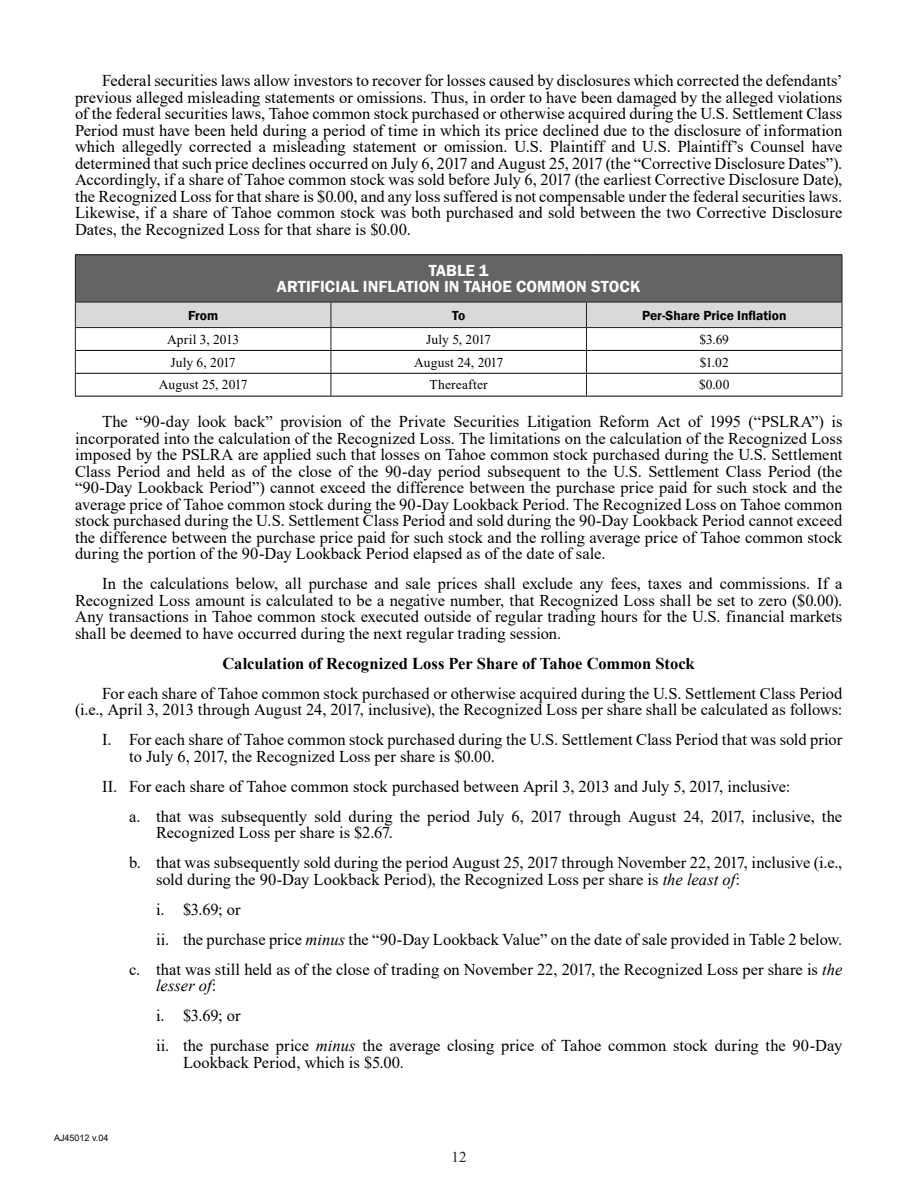
<style>
.page{position:relative;width:918px;height:1188px;background:#fff}
.page>*{position:absolute;margin:0;border:0;box-sizing:border-box;transform-origin:0 0}
.Body_Copy{font:16.5px/16.5px "Times New Roman";color:#000}
.Body_Copy-2{font:700 16.5px "Times New Roman";color:#000}
.t1{font:600 16.5px "Franklin Gothic";letter-spacing:.005em;color:#fff}
.t2{font:15px "Times New Roman";color:#231f20}
.Body_Numbered_List{font:13.5px "Times New Roman";letter-spacing:.005em;color:#000}
.Body_Table_Header{font:600 13.5px "Franklin Gothic";color:#000}
.t3{font:9px "Arial";color:#000}
.s1{font-style:italic}
</style>
<div class="page">
<div style="left:75px;top:255px;width:767px;height:47px;background:#646464"></div>
<hr style="left:75px;top:254px;width:256px;height:1px;background:#231f20">
<hr style="left:75px;top:255px;width:1px;height:47px;background:#231f20">
<hr style="left:331px;top:254px;width:255px;height:1px;background:#231f20">
<hr style="left:586px;top:254px;width:256px;height:1px;background:#231f20">
<hr style="left:842px;top:255px;width:1px;height:47px;background:#231f20">
<svg style="left:75px;top:302px;width:768px;height:94px"></svg>
<hr style="left:76px;top:350px;width:255px;height:1px;background:#000">
<hr style="left:331px;top:350px;width:255px;height:1px;background:#000">
<hr style="left:586px;top:350px;width:256px;height:1px;background:#000">
<hr style="left:76px;top:373px;width:255px;height:1px;background:#000">
<hr style="left:331px;top:373px;width:255px;height:1px;background:#000">
<hr style="left:586px;top:373px;width:256px;height:1px;background:#000">
<hr style="left:75px;top:396px;width:256px;height:1px;background:#000">
<hr style="left:331px;top:396px;width:255px;height:1px;background:#000">
<hr style="left:586px;top:396px;width:256px;height:1px;background:#000">
<p class="Body_Copy" style="left:75px;top:72px;width:769px;text-align:justify;text-indent:27px">Federal securities laws allow investors to recover for losses caused by disclosures which corrected the defendants’ previous alleged misleading statements or omissions. Thus, in order to have been damaged by the alleged violations of the federal securities laws, Tahoe common stock purchased or otherwise acquired during the U.S. Settlement Class Period must have been held during a period of time in which its price declined due to the disclosure of information which allegedly corrected a misleading statement or omission. U.S. Plaintiff and U.S. Plaintiff’s Counsel have determined that such price declines occurred on July 6, 2017 and August 25, 2017 (the “Corrective Disclosure Dates”).<br>Accordingly, if a share of Tahoe common stock was sold before July 6, 2017 (the earliest Corrective Disclosure Date), the Recognized Loss for that share is $0.00, and any loss suffered is not compensable under the federal securities laws.<br>Likewise, if a share of Tahoe common stock was both purchased and sold between the two Corrective Disclosure Dates, the Recognized Loss for that share is $0.00.</p>
<h1 class="t1" style="left:429px;top:260px;width:61px">TABLE 1</h1>
<h1 class="t1" style="left:277px;top:277px;width:365px">ARTIFICIAL INFLATION IN TAHOE COMMON STOCK</h1>
<p class="Body_Table_Header" style="left:188px;top:307px;width:32px">From</p>
<p class="Body_Table_Header" style="left:452px;top:307px;width:15px">To</p>
<p class="Body_Table_Header" style="left:642px;top:307px;width:146px">Per-Share Price Inflation</p>
<p class="Body_Numbered_List" style="left:167px;top:330px;width:73px">April 3, 2013</p>
<p class="Body_Numbered_List" style="left:426px;top:330px;width:66px">July 5, 2017</p>
<p class="Body_Numbered_List" style="left:699px;top:330px;width:31px">$3.69</p>
<p class="Body_Numbered_List" style="left:171px;top:352px;width:67px">July 6, 2017</p>
<p class="Body_Numbered_List" style="left:414px;top:352px;width:90px">August 24, 2017</p>
<p class="Body_Numbered_List" style="left:700px;top:352px;width:31px">$1.02</p>
<p class="Body_Numbered_List" style="left:159px;top:375px;width:90px">August 25, 2017</p>
<p class="Body_Numbered_List" style="left:430px;top:375px;width:60px">Thereafter</p>
<p class="Body_Numbered_List" style="left:699px;top:375px;width:32px">$0.00</p>
<p class="Body_Copy" style="left:75px;top:413px;width:769px;text-align:justify;text-indent:27px">The “90-day look back” provision of the Private Securities Litigation Reform Act of 1995 (“PSLRA”) is incorporated into the calculation of the Recognized Loss. The limitations on the calculation of the Recognized Loss imposed by the PSLRA are applied such that losses on Tahoe common stock purchased during the U.S. Settlement Class Period and held as of the close of the 90-day period subsequent to the U.S. Settlement Class Period (the “90-Day Lookback Period”) cannot exceed the difference between the purchase price paid for such stock and the average price of Tahoe common stock during the 90-Day Lookback Period. The Recognized Loss on Tahoe common stock purchased during the U.S. Settlement Class Period and sold during the 90-Day Lookback Period cannot exceed the difference between the purchase price paid for such stock and the rolling average price of Tahoe common stock during the portion of the 90-Day Lookback Period elapsed as of the date of sale.</p>
<p class="Body_Copy" style="left:75px;top:575px;width:769px;text-align:justify;text-indent:27px">In the calculations below, all purchase and sale prices shall exclude any fees, taxes and commissions. If a Recognized Loss amount is calculated to be a negative number, that Recognized Loss shall be set to zero ($0.00).<br>Any transactions in Tahoe common stock executed outside of regular trading hours for the U.S. financial markets shall be deemed to have occurred during the next regular trading session.</p>
<p class="Body_Copy-2" style="left:223px;top:651px;width:474px">Calculation of Recognized Loss Per Share of Tahoe Common Stock</p>
<p class="Body_Copy" style="left:75px;top:684px;width:769px;text-align:right">For each share of Tahoe common stock purchased or otherwise acquired during the U.S. Settlement Class Period (i.e., April 3, 2013 through August 24, 2017, inclusive), the Recognized Loss per share shall be calculated as follows:</p>
<p class="Body_Copy" style="left:129px;top:731px;width:715px;text-indent:-27px">I. For each share of Tahoe common stock purchased during the U.S. Settlement Class Period that was sold prior to July 6, 2017, the Recognized Loss per share is $0.00.</p>
<p class="Body_Copy" style="left:102px;top:777px;width:690px">II. For each share of Tahoe common stock purchased between April 3, 2013 and July 5, 2017, inclusive:</p>
<p class="Body_Copy" style="left:156px;top:807px;width:688px;text-indent:-27px">a. that was subsequently sold during the period July 6, 2017 through August 24, 2017, inclusive, the<br>Recognized Loss per share is $2.67.</p>
<p class="Body_Copy" style="left:156px;top:854px;width:688px;text-indent:-27px">b. that was subsequently sold during the period August 25, 2017 through November 22, 2017, inclusive (i.e., sold during the 90-Day Lookback Period), the Recognized Loss per share is <span class="s1">the least of</span>:</p>
<p class="Body_Copy" style="left:156px;top:900px;width:86px">i. $3.69; or</p>
<p class="Body_Copy" style="left:156px;top:930px;width:688px">ii. the purchase price <span class="s1">minus</span> the “90-Day Lookback Value” on the date of sale provided in Table 2 below.</p>
<p class="Body_Copy" style="left:156px;top:960px;width:688px;text-indent:-27px">c. that was still held as of the close of trading on November 22, 2017, the Recognized Loss per share is <span class="s1">the lesser of</span>:</p>
<p class="Body_Copy" style="left:156px;top:1007px;width:86px">i. $3.69; or</p>
<p class="Body_Copy" style="left:183px;top:1037px;width:661px;text-indent:-27px">ii. the purchase price <span class="s1">minus</span> the average closing price of Tahoe common stock during the 90-Day<br>Lookback Period, which is $5.00.</p>
<p class="t3" style="left:54px;top:1131px;width:56px">AJ45012 v.04</p>
<p class="t2" style="left:452px;top:1146px;width:16px">12</p>
</div>
